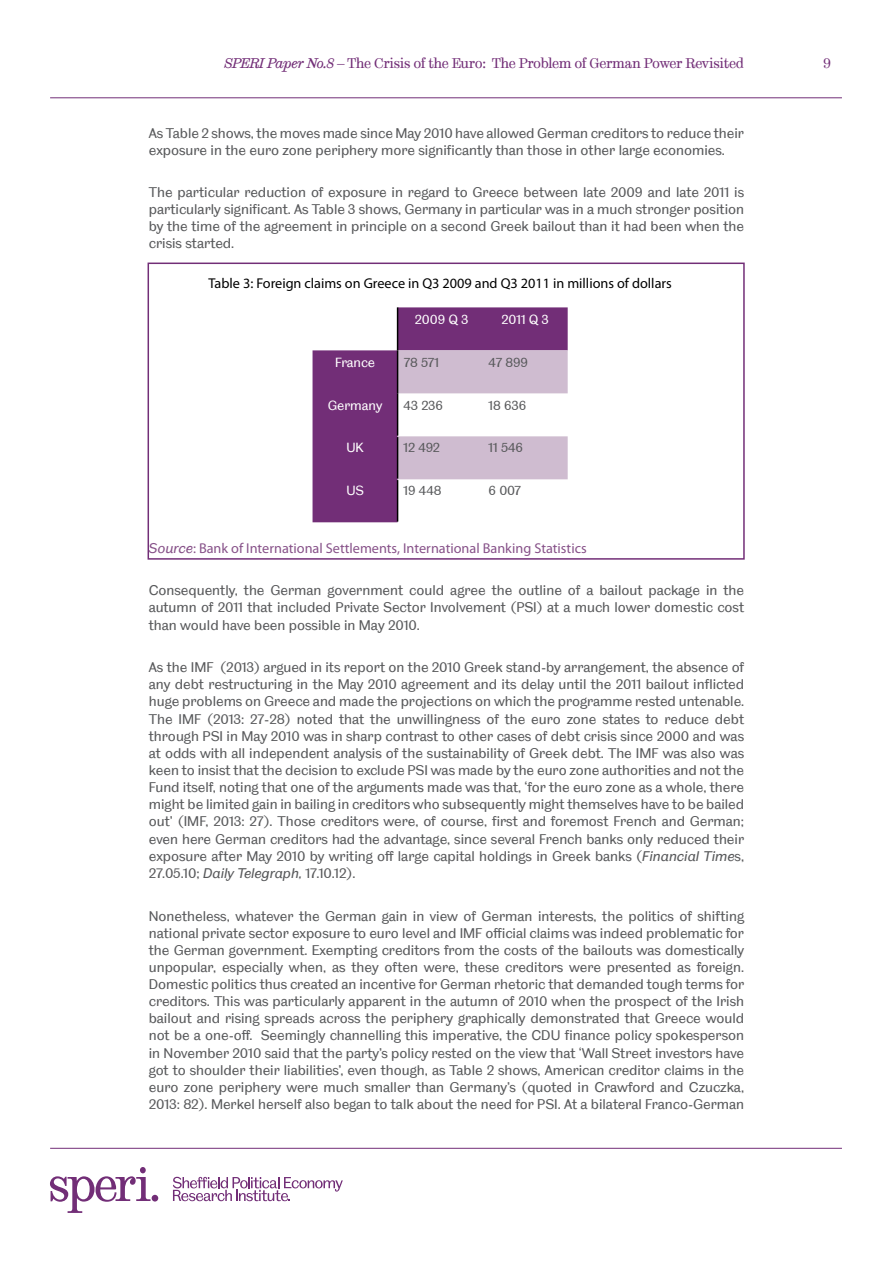
<style>
.page{position:relative;width:893px;height:1263px;background:#fff}
.page>*{position:absolute;margin:0;border:0;box-sizing:border-box;transform-origin:0 0}
.t1{font:14.25px/17.1px "TUOS Blake";color:#58595b;text-align:justify}
.t2{font:14.25px "Myriad Pro";color:#875289}
.t3{font:14.25px "TUOS Stephenson";letter-spacing:-.02em;color:#722e77}
.t4{font:14.25px "Myriad Pro";color:#000}
.t5{font:13.5px "TUOS Blake";color:#58595b}
.t6{font:13.5px "TUOS Blake";color:#fff}
.s1{font-style:italic}
.s2{font-family:"TUOS Blake";font-style:italic}
</style>
<div class="page">
<hr style="left:50px;top:1148px;width:792px;height:1px;background:#722e77">
<svg style="left:173px;top:1177px;width:170px;height:24px"></svg>
<svg style="left:50px;top:1167px;width:108px;height:46px"></svg>
<hr style="left:50px;top:97px;width:792px;height:1px;background:#722e77">
<svg style="left:313px;top:307px;width:255px;height:215px;fill:#722e77"></svg>
<svg style="left:398px;top:350px;width:170px;height:129px"></svg>
<hr style="left:397px;top:307px;width:1px;height:43px;background:#000">
<hr style="left:397px;top:350px;width:1px;height:43px;background:#000">
<hr style="left:397px;top:393px;width:1px;height:43px;background:#000">
<hr style="left:397px;top:437px;width:1px;height:42px;background:#000">
<hr style="left:397px;top:480px;width:1px;height:42px;background:#000">
<div style="left:148px;top:263px;width:597px;height:297px;border:2px solid #722e77"></div>
<p class="t3" style="left:225px;top:54px;width:521px"><span class="s1">SPERI Paper No.8</span> – The Crisis of the Euro: The Problem of German Power Revisited</p>
<p class="t3" style="left:823px;top:54px;width:9px">9</p>
<p class="t1" style="left:149px;top:125px;width:597px">As Table 2 shows, the moves made since May 2010 have allowed German creditors to reduce their exposure in the euro zone periphery more significantly than those in other large economies.</p>
<p class="t1" style="left:149px;top:183px;width:597px">The particular reduction of exposure in regard to Greece between late 2009 and late 2011 is particularly significant. As Table 3 shows, Germany in particular was in a much stronger position by the time of the agreement in principle on a second Greek bailout than it had been when the crisis started.</p>
<p class="t4" style="left:208px;top:274px;width:465px">Table 3: Foreign claims on Greece in Q3 2009 and Q3 2011 in millions of dollars</p>
<p class="t6" style="left:415px;top:311px;width:55px">2009 Q 3</p>
<p class="t6" style="left:502px;top:311px;width:49px">2011 Q 3</p>
<p class="t6" style="left:335px;top:354px;width:42px">France</p>
<p class="t5" style="left:404px;top:354px;width:37px">78 571</p>
<p class="t5" style="left:489px;top:354px;width:41px">47 899</p>
<p class="t6" style="left:328px;top:397px;width:56px">Germany</p>
<p class="t5" style="left:404px;top:397px;width:41px">43 236</p>
<p class="t5" style="left:489px;top:397px;width:39px">18 636</p>
<p class="t6" style="left:346px;top:440px;width:19px">UK</p>
<p class="t5" style="left:404px;top:440px;width:38px">12 492</p>
<p class="t5" style="left:489px;top:440px;width:36px">11 546</p>
<p class="t6" style="left:346px;top:483px;width:19px">US</p>
<p class="t5" style="left:404px;top:483px;width:39px">19 448</p>
<p class="t5" style="left:489px;top:483px;width:34px">6 007</p>
<p class="t2" style="left:149px;top:539px;width:439px"><span class="s2">Source</span>: Bank of International Settlements, International Banking Statistics</p>
<p class="t1" style="left:149px;top:581px;width:597px">Consequently, the German government could agree the outline of a bailout package in the autumn of 2011 that included Private Sector Involvement (PSI) at a much lower domestic cost than would have been possible in May 2010.</p>
<p class="t1" style="left:149px;top:658px;width:597px">As the IMF (2013) argued in its report on the 2010 Greek stand-by arrangement, the absence of any debt restructuring in the May 2010 agreement and its delay until the 2011 bailout inflicted huge problems on Greece and made the projections on which the programme rested untenable.<br>The IMF (2013: 27-28) noted that the unwillingness of the euro zone states to reduce debt through PSI in May 2010 was in sharp contrast to other cases of debt crisis since 2000 and was at odds with all independent analysis of the sustainability of Greek debt. The IMF was also was keen to insist that the decision to exclude PSI was made by the euro zone authorities and not the Fund itself, noting that one of the arguments made was that, ‘for the euro zone as a whole, there might be limited gain in bailing in creditors who subsequently might themselves have to be bailed out’ (IMF, 2013: 27). Those creditors were, of course, first and foremost French and German; even here German creditors had the advantage, since several French banks only reduced their exposure after May 2010 by writing off large capital holdings in Greek banks (<span class="s1">Financial Time</span>s, 27.05.10; <span class="s1">Daily Telegraph,</span> 17.10.12).</p>
<p class="t1" style="left:149px;top:907px;width:597px">Nonetheless, whatever the German gain in view of German interests, the politics of shifting national private sector exposure to euro level and IMF official claims was indeed problematic for the German government. Exempting creditors from the costs of the bailouts was domestically unpopular, especially when, as they often were, these creditors were presented as foreign.<br>Domestic politics thus created an incentive for German rhetoric that demanded tough terms for creditors. This was particularly apparent in the autumn of 2010 when the prospect of the Irish bailout and rising spreads across the periphery graphically demonstrated that Greece would not be a one-off. Seemingly channelling this imperative, the CDU finance policy spokesperson in November 2010 said that the party’s policy rested on the view that ‘Wall Street investors have got to shoulder their liabilities’, even though, as Table 2 shows, American creditor claims in the euro zone periphery were much smaller than Germany’s (quoted in Crawford and Czuczka, 2013: 82). Merkel herself also began to talk about the need for PSI. At a bilateral Franco-German</p>
</div>
